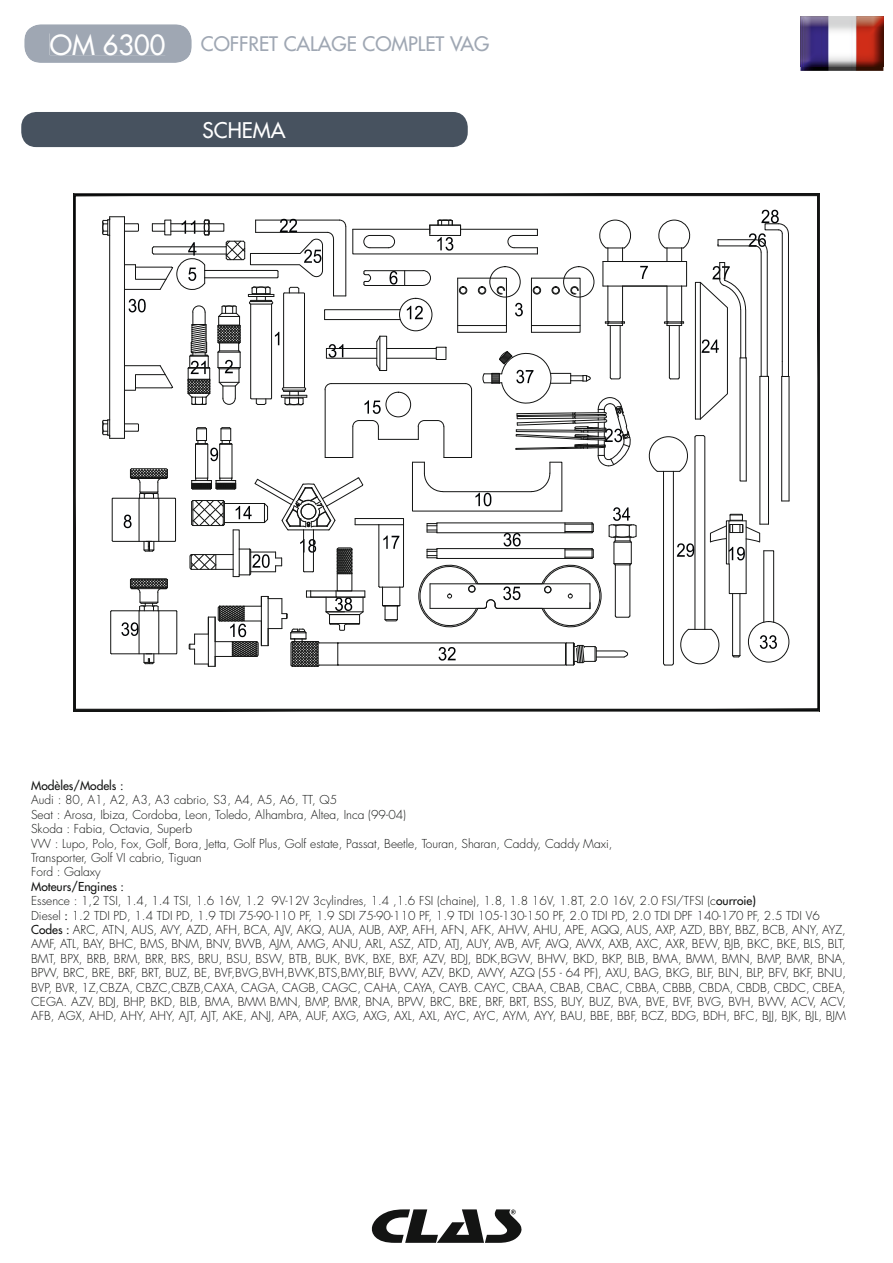
<style>
.page{position:relative;width:893px;height:1263px;background:#fff}
.page>*{position:absolute;margin:0;border:0;box-sizing:border-box;transform-origin:0 0}
.t1{font:500 27px "Futura Std";color:#fff}
.t2{font:500 21px "Futura Std";color:#fff}
.t3{font:500 19.5px "Futura Std";color:#9fa7b3}
.t4{font:300 12px/14.4px "Futura Std";color:#131413}
.t5{font:500 12px "Futura Std";color:#131413}
.s1{font-weight:500}
</style>
<div class="page">
<svg style="left:371px;top:1209px;width:151px;height:34px"></svg>
<svg style="left:24px;top:24px;width:168px;height:39px;background:#a4abb7"></svg>
<div style="left:23px;top:113px;width:443px;height:33px;background:#47525f;border-radius:14px"></div>
<div style="left:21px;top:112px;width:447px;height:35px;border:3px solid #47525f;border-radius:14px"></div>
<img style="left:800px;top:16px;width:83px;height:55px">
<svg style="left:73px;top:194px;width:747px;height:517px"></svg>
<hr style="left:789px;top:376px;width:1px;height:125px;background:#131413">
<svg style="left:102px;top:210px;width:687px;height:457px"></svg>
<h1 class="t1" style="left:50px;top:28px;width:117px">OM 6300</h1>
<h3 class="t3" style="left:201px;top:32px;width:290px">COFFRET CALAGE COMPLET VAG</h3>
<h2 class="t2" style="left:203px;top:117px;width:84px">SCHEMA</h2>
<p class="t5" style="left:31px;top:778px;width:94px">Modèles/Models :</p>
<p class="t4" style="left:31px;top:793px;width:583px">Audi : 80, A1, A2, A3, A3 cabrio, S3, A4, A5, A6, TT, Q5<br>Seat : Arosa, Ibiza, Cordoba, Leon, Toledo, Alhambra, Altea, Inca (99-04)<br>Skoda : Fabia, Octavia, Superb<br>VW : Lupo, Polo, Fox, Golf, Bora, Jetta, Golf Plus, Golf estate, Passat, Beetle, Touran, Sharan, Caddy, Caddy Maxi, Transporter, Golf VI cabrio, Tiguan<br>Ford : Galaxy</p>
<p class="t4" style="left:31px;top:880px;width:816px"><span class="s1">Moteurs/Engines :<br></span>Essence : 1,2 TSI, 1.4, 1.4 TSI, 1.6 16V, 1.2 9V-12V 3cylindres, 1.4 ,1.6 FSI (chaine), 1.8, 1.8 16V, 1.8T, 2.0 16V, 2.0 FSI/TFSI (c<span class="s1">ourroie)<br></span>Diesel <span class="s1">:</span> 1.2 TDI PD, 1.4 TDI PD, 1.9 TDI 75-90-110 PF, 1.9 SDI 75-90-110 PF, 1.9 TDI 105-130-150 PF, 2.0 TDI PD, 2.0 TDI DPF 140-170 PF, 2.5 TDI V6<br><span class="s1">Codes :</span> ARC, ATN, AUS, AVY, AZD, AFH, BCA, AJV, AKQ, AUA, AUB, AXP, AFH, AFN, AFK, AHW, AHU, APE, AQQ, AUS, AXP, AZD, BBY, BBZ, BCB, ANY, AYZ, AMF, ATL, BAY, BHC, BMS, BNM, BNV, BWB, AJM, AMG, ANU, ARL, ASZ, ATD, ATJ, AUY, AVB, AVF, AVQ, AWX, AXB, AXC, AXR, BEW, BJB, BKC, BKE, BLS, BLT, BMT, BPX, BRB, BRM, BRR, BRS, BRU, BSU, BSW, BTB, BUK, BVK, BXE, BXF, AZV, BDJ, BDK,BGW, BHW, BKD, BKP, BLB, BMA, BMM, BMN, BMP, BMR, BNA, BPW, BRC, BRE, BRF, BRT, BUZ, BE, BVF,BVG,BVH,BWK,BTS,BMY,BLF, BWV, AZV, BKD, AWY, AZQ (55 - 64 PF), AXU, BAG, BKG, BLF, BLN, BLP, BFV, BKF, BNU, BVP, BVR, 1Z,CBZA, CBZC,CBZB,CAXA, CAGA, CAGB, CAGC, CAHA, CAYA, CAYB. CAYC, CBAA, CBAB, CBAC, CBBA, CBBB, CBDA, CBDB, CBDC, CBEA, CEGA. AZV, BDJ, BHP, BKD, BLB, BMA, BMM BMN, BMP, BMR, BNA, BPW, BRC, BRE, BRF, BRT, BSS, BUY, BUZ, BVA, BVE, BVF, BVG, BVH, BWV, ACV, ACV, AFB, AGX, AHD, AHY, AHY, AJT, AJT, AKE, ANJ, APA, AUF, AXG, AXG, AXL, AXL, AYC, AYC, AYM, AYY, BAU, BBE, BBF, BCZ, BDG, BDH, BFC, BJJ, BJK, BJL, BJM</p>
</div>
